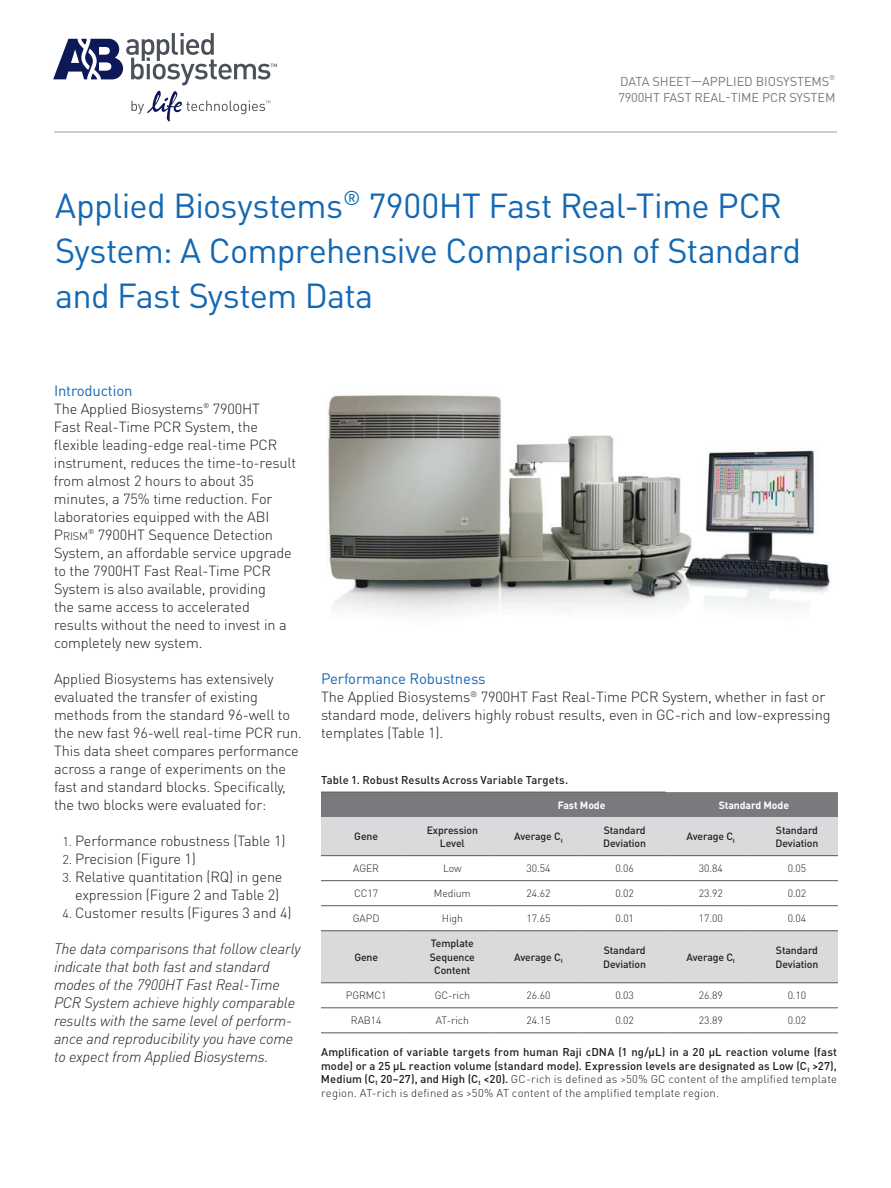
<style>
.page{position:relative;width:891px;height:1188px;background:#fff}
.page>*{position:absolute;margin:0;border:0;box-sizing:border-box;transform-origin:0 0}
.t1{font:34.35px/45px "DIN Pro";letter-spacing:-.02em;color:#1468b2}
.t2{font:italic 300 15px/18px "DIN Pro";letter-spacing:-.01em;color:#1f1c1d}
.t3{font:15px "DIN Pro";letter-spacing:-.01em;color:#1468b2}
.t4{font:300 14.55px/18px "DIN Pro";letter-spacing:-.01em;color:#1f1c1d}
.t5{font:12.75px "DIN Pro";letter-spacing:-.005em;color:#787a7d}
.t6{font:500 11.25px/13.5px "DIN Pro";letter-spacing:.01em;color:#1f1c1d;text-align:justify}
.t7{font:500 11.25px "DIN Pro";letter-spacing:.01em;color:#231f20}
.t8{font:300 10.95px "DIN Pro";color:#1f1c1d}
.t9{font:500 10.5px/13.5px "DIN Pro";letter-spacing:-.01em;color:#231f20}
.t10{font:300 10.5px "DIN Pro";letter-spacing:-.01em;color:#231f20}
.t11{font:700 10.5px "DIN Pro";letter-spacing:-.01em;color:#fff}
.t12{font:7.05px "DIN Pro";color:#787a7d}
.s1{font-size:14.55px}
.s2{font-size:12.75px;color:#231f20}
.s3{font-weight:300}
</style>
<div class="page">
<hr style="left:54px;top:132px;width:783px;height:1px;background:#9b9da0">
<svg style="left:53px;top:33px;width:224px;height:89px"></svg>
<img style="left:328px;top:395px;width:503px;height:222px">
<div style="left:321px;top:792px;width:517px;height:25px;background:#787a7d"></div>
<svg style="left:321px;top:817px;width:517px;height:166px;fill:#d9dadc"></svg>
<hr style="left:407px;top:905px;width:86px;height:1px;background:#57585a">
<hr style="left:579px;top:905px;width:87px;height:1px;background:#57585a">
<hr style="left:666px;top:905px;width:86px;height:1px;background:#57585a">
<hr style="left:752px;top:905px;width:86px;height:1px;background:#57585a">
<hr style="left:407px;top:880px;width:86px;height:1px;background:#57585a">
<hr style="left:493px;top:905px;width:86px;height:1px;background:#57585a">
<hr style="left:493px;top:880px;width:86px;height:1px;background:#57585a">
<hr style="left:579px;top:880px;width:87px;height:1px;background:#57585a">
<hr style="left:666px;top:880px;width:86px;height:1px;background:#57585a">
<hr style="left:752px;top:880px;width:86px;height:1px;background:#57585a">
<hr style="left:321px;top:880px;width:86px;height:1px;background:#57585a">
<hr style="left:321px;top:905px;width:86px;height:1px;background:#57585a">
<hr style="left:321px;top:1008px;width:86px;height:1px;background:#57585a">
<hr style="left:407px;top:1008px;width:86px;height:1px;background:#57585a">
<hr style="left:493px;top:1008px;width:86px;height:1px;background:#57585a">
<hr style="left:579px;top:1008px;width:87px;height:1px;background:#57585a">
<hr style="left:666px;top:1008px;width:86px;height:1px;background:#57585a">
<hr style="left:752px;top:1008px;width:86px;height:1px;background:#57585a">
<hr style="left:321px;top:792px;width:86px;height:1px;background:#57585a">
<hr style="left:407px;top:792px;width:86px;height:1px;background:#57585a">
<hr style="left:493px;top:792px;width:86px;height:1px;background:#57585a">
<hr style="left:579px;top:792px;width:87px;height:1px;background:#57585a">
<hr style="left:321px;top:855px;width:86px;height:1px;background:#57585a">
<hr style="left:407px;top:855px;width:86px;height:1px;background:#57585a">
<hr style="left:493px;top:855px;width:86px;height:1px;background:#57585a">
<hr style="left:579px;top:855px;width:87px;height:1px;background:#57585a">
<hr style="left:666px;top:855px;width:86px;height:1px;background:#57585a">
<hr style="left:752px;top:855px;width:86px;height:1px;background:#57585a">
<hr style="left:321px;top:930px;width:86px;height:1px;background:#57585a">
<hr style="left:407px;top:930px;width:86px;height:1px;background:#57585a">
<hr style="left:493px;top:930px;width:86px;height:1px;background:#57585a">
<hr style="left:579px;top:930px;width:87px;height:1px;background:#57585a">
<hr style="left:666px;top:930px;width:86px;height:1px;background:#57585a">
<hr style="left:752px;top:930px;width:86px;height:1px;background:#57585a">
<hr style="left:321px;top:983px;width:86px;height:1px;background:#57585a">
<hr style="left:407px;top:983px;width:86px;height:1px;background:#57585a">
<hr style="left:493px;top:983px;width:86px;height:1px;background:#57585a">
<hr style="left:579px;top:983px;width:87px;height:1px;background:#57585a">
<hr style="left:666px;top:983px;width:86px;height:1px;background:#57585a">
<hr style="left:752px;top:983px;width:86px;height:1px;background:#57585a">
<hr style="left:321px;top:1033px;width:86px;height:1px;background:#57585a">
<hr style="left:407px;top:1033px;width:86px;height:1px;background:#57585a">
<hr style="left:493px;top:1033px;width:86px;height:1px;background:#57585a">
<hr style="left:579px;top:1033px;width:87px;height:1px;background:#57585a">
<hr style="left:666px;top:1033px;width:86px;height:1px;background:#57585a">
<hr style="left:752px;top:1033px;width:86px;height:1px;background:#57585a">
<p class="t5" style="left:620px;top:73px;width:211px">DATA SHEET—APPLIED BIOSYSTEMS</p>
<p class="t12" style="left:829px;top:73px;width:8px">®</p>
<p class="t5" style="left:618px;top:89px;width:219px">7900HT FAST REAL-TIME PCR SYSTEM</p>
<h1 class="t1" style="left:55px;top:181px;width:747px">Applied Biosystems<sup>®</sup> 7900HT Fast Real-Time PCR<br>System: A Comprehensive Comparison of Standard and Fast System Data</h1>
<p class="t3" style="left:54px;top:380px;width:80px">Introduction</p>
<p class="t4" style="left:54px;top:399px;width:244px">The Applied Biosystems<sup>®</sup> 7900HT<br>Fast Real-Time PCR System, the flexible leading-edge real-time PCR instrument, reduces the time-to-result from almost 2 hours to about 35 minutes, a 75% time reduction. For laboratories equipped with the ABI</p>
<p class="t8" style="left:54px;top:529px;width:36px"><span class="s1">P</span>RISM</p>
<p class="t4" style="left:54px;top:525px;width:239px;text-indent:34px"><sup>®</sup> 7900HT Sequence Detection<br>System, an affordable service upgrade to the 7900HT Fast Real-Time PCR<br>System is also available, providing<br>the same access to accelerated results without the need to invest in a completely new system.</p>
<p class="t4" style="left:54px;top:669px;width:250px">Applied Biosystems has extensively evaluated the transfer of existing methods from the standard 96-well to the new fast 96-well real-time PCR run.<br>This data sheet compares performance across a range of experiments on the fast and standard blocks. Specifically, the two blocks were evaluated for:</p>
<p class="t4" style="left:62px;top:831px;width:225px"><span class="s2">1.</span> Performance robustness (Table 1)</p>
<p class="t4" style="left:62px;top:849px;width:135px"><span class="s2">2.</span> Precision (Figure 1)</p>
<p class="t4" style="left:62px;top:867px;width:222px;text-align:right"><span class="s2">3.</span> Relative quantitation (RQ) in gene expression (Figure 2 and Table 2)</p>
<p class="t4" style="left:62px;top:903px;width:231px"><span class="s2">4.</span> Customer results (Figures 3 and 4)</p>
<p class="t2" style="left:54px;top:939px;width:248px">The data comparisons that follow clearly indicate that both fast and standard modes of the 7900HT Fast Real-Time PCR System achieve highly comparable results with the same level of perform&shy;ance and reproducibility you have come to expect from Applied Biosystems.</p>
<p class="t3" style="left:321px;top:668px;width:166px">Performance Robustness</p>
<p class="t4" style="left:321px;top:687px;width:511px">The Applied Biosystems<sup>®</sup> 7900HT Fast Real-Time PCR System, whether in fast or standard mode, delivers highly robust results, even in GC-rich and low-expressing templates (Table 1).</p>
<p class="t7" style="left:321px;top:772px;width:249px">Table 1. Robust Results Across Variable Targets.</p>
<p class="t11" style="left:558px;top:798px;width:49px">Fast Mode</p>
<p class="t11" style="left:719px;top:798px;width:72px">Standard Mode</p>
<p class="t9" style="left:354px;top:829px;width:25px">Gene</p>
<p class="t9" style="left:427px;top:823px;width:53px;text-align:center">Expression<br>Level</p>
<p class="t9" style="left:514px;top:829px;width:50px">Average C<sub>t</sub></p>
<p class="t9" style="left:603px;top:823px;width:44px">Standard<br>Deviation</p>
<p class="t9" style="left:687px;top:829px;width:50px">Average C<sub>t</sub></p>
<p class="t9" style="left:776px;top:823px;width:44px">Standard<br>Deviation</p>
<p class="t10" style="left:353px;top:861px;width:27px">AGER</p>
<p class="t10" style="left:443px;top:861px;width:20px">Low</p>
<p class="t10" style="left:527px;top:861px;width:25px">30.54</p>
<p class="t10" style="left:615px;top:861px;width:20px">0.06</p>
<p class="t10" style="left:699px;top:861px;width:25px">30.84</p>
<p class="t10" style="left:788px;top:861px;width:20px">0.05</p>
<p class="t10" style="left:354px;top:886px;width:26px">CC17</p>
<p class="t10" style="left:434px;top:886px;width:38px">Medium</p>
<p class="t10" style="left:527px;top:886px;width:25px">24.62</p>
<p class="t10" style="left:615px;top:886px;width:20px">0.02</p>
<p class="t10" style="left:699px;top:886px;width:25px">23.92</p>
<p class="t10" style="left:788px;top:886px;width:20px">0.02</p>
<p class="t10" style="left:353px;top:911px;width:28px">GAPD</p>
<p class="t10" style="left:442px;top:911px;width:23px">High</p>
<p class="t10" style="left:527px;top:911px;width:25px">17.65</p>
<p class="t10" style="left:615px;top:911px;width:20px">0.01</p>
<p class="t10" style="left:699px;top:911px;width:25px">17.00</p>
<p class="t10" style="left:788px;top:911px;width:20px">0.04</p>
<p class="t9" style="left:354px;top:950px;width:25px">Gene</p>
<p class="t9" style="left:430px;top:936px;width:47px;text-align:center">Template<br>Sequence<br>Content</p>
<p class="t9" style="left:514px;top:950px;width:50px">Average C<sub>t</sub></p>
<p class="t9" style="left:603px;top:943px;width:44px">Standard<br>Deviation</p>
<p class="t9" style="left:687px;top:950px;width:50px">Average C<sub>t</sub></p>
<p class="t9" style="left:776px;top:943px;width:44px">Standard<br>Deviation</p>
<p class="t10" style="left:346px;top:988px;width:42px">PGRMC1</p>
<p class="t10" style="left:435px;top:988px;width:37px">GC-rich</p>
<p class="t10" style="left:527px;top:988px;width:25px">26.60</p>
<p class="t10" style="left:615px;top:988px;width:20px">0.03</p>
<p class="t10" style="left:699px;top:988px;width:25px">26.89</p>
<p class="t10" style="left:788px;top:988px;width:20px">0.10</p>
<p class="t10" style="left:351px;top:1013px;width:32px">RAB14</p>
<p class="t10" style="left:436px;top:1013px;width:35px">AT-rich</p>
<p class="t10" style="left:527px;top:1013px;width:25px">24.15</p>
<p class="t10" style="left:615px;top:1013px;width:20px">0.02</p>
<p class="t10" style="left:699px;top:1013px;width:25px">23.89</p>
<p class="t10" style="left:788px;top:1013px;width:20px">0.02</p>
<p class="t6" style="left:321px;top:1045px;width:518px">Amplification of variable targets from human Raji cDNA (1 ng/µL) in a 20 µL reaction volume (fast mode) or a 25 µL reaction volume (standard mode). Expression levels are designated as Low (C<sub>t</sub> &gt;27), Medium (C<sub>t</sub> 20–27), and High (C<sub>t</sub> &lt;20). <span class="s3">GC-rich is defined as &gt;50% GC content of the amplified template region. AT-rich is defined as &gt;50% AT content of the amplified template region.</span></p>
</div>
